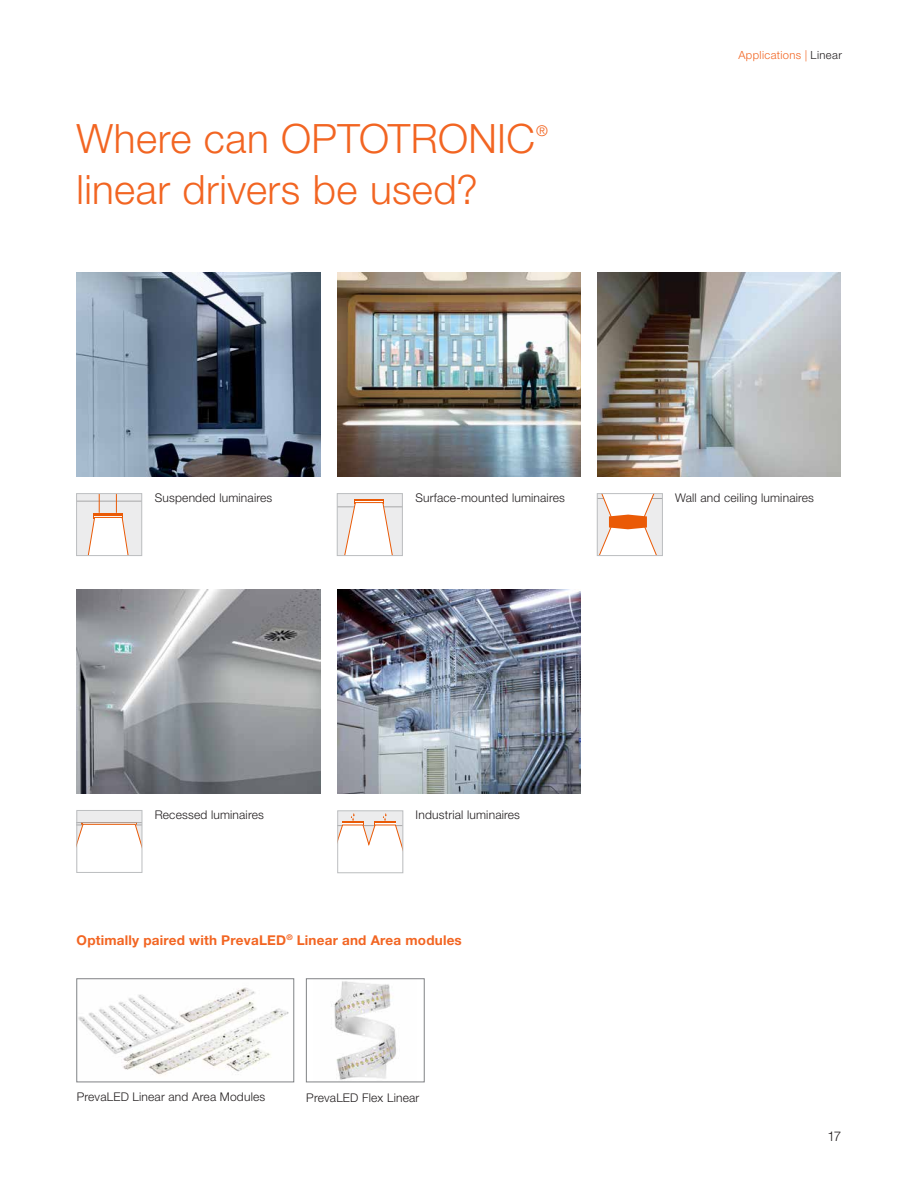
<style>
.page{position:relative;width:918px;height:1188px;background:#fff}
.page>*{position:absolute;margin:0;border:0;box-sizing:border-box;transform-origin:0 0}
.t1{font:300 40.5px "Helvetica Neue LT Pro";letter-spacing:.01em;color:#f26522}
.t2{font:300 14.85px "Helvetica Neue LT Pro";color:#f26522}
.t3{font:700 13.5px "Helvetica Neue LT Pro";letter-spacing:.015em;color:#f26522}
.t4{font:300 13.5px "Helvetica Neue LT Pro";color:#231f20}
.t5{font:300 12px "Helvetica Neue LT Pro";letter-spacing:.015em;color:#231f20}
.t6{font:300 11.25px "Helvetica Neue LT Pro";letter-spacing:.03em;color:#f26522}
.s1{color:#231f20}
</style>
<div class="page">
<img style="left:77px;top:272px;width:243px;height:204px">
<img style="left:337px;top:589px;width:244px;height:205px">
<img style="left:337px;top:272px;width:244px;height:204px">
<img style="left:597px;top:272px;width:244px;height:204px">
<img style="left:77px;top:589px;width:243px;height:205px">
<svg style="left:78px;top:495px;width:62px;height:59px"></svg>
<div style="left:76px;top:493px;width:66px;height:63px;border:1px solid #bcbec0"></div>
<svg style="left:339px;top:495px;width:62px;height:59px"></svg>
<div style="left:337px;top:493px;width:66px;height:63px;border:1px solid #bcbec0"></div>
<svg style="left:599px;top:495px;width:62px;height:59px"></svg>
<div style="left:597px;top:493px;width:66px;height:63px;border:1px solid #bcbec0"></div>
<div style="left:77px;top:811px;width:65px;height:61px;background:#ececed"></div>
<hr style="left:81px;top:823px;width:56px;height:2px;background:#ea5a06">
<hr style="left:83px;top:823px;width:52px;height:1px;background:#fff">
<div style="left:78px;top:824px;width:62px;height:47px;background:#fff"></div>
<hr style="left:77px;top:822px;width:65px;height:1px;background:#a7a7a8">
<div style="left:76px;top:810px;width:66px;height:63px;border:1px solid #bcbec0"></div>
<svg style="left:339px;top:813px;width:62px;height:33px"></svg>
<div style="left:337px;top:810px;width:66px;height:63px;border:1px solid #bcbec0"></div>
<img style="left:79px;top:987px;width:210px;height:88px">
<div style="left:77px;top:979px;width:217px;height:103px;border:1px solid #808285"></div>
<img style="left:334px;top:981px;width:62px;height:99px">
<div style="left:306px;top:979px;width:118px;height:103px;border:1px solid #808285"></div>
<h1 class="t1" style="left:77px;top:114px;width:460px">Where can OPTOTRONIC</h1>
<p class="t2" style="left:536px;top:122px;width:13px">®</p>
<h1 class="t1" style="left:77px;top:165px;width:403px">linear drivers be used?</h1>
<p class="t6" style="left:738px;top:48px;width:105px">Applications | <span class="s1">Linear</span></p>
<p class="t5" style="left:155px;top:490px;width:119px">Suspended luminaires</p>
<p class="t5" style="left:155px;top:807px;width:111px">Recessed luminaires</p>
<p class="t5" style="left:416px;top:490px;width:151px">Surface-mounted luminaires</p>
<p class="t5" style="left:675px;top:490px;width:140px">Wall and ceiling luminaires</p>
<p class="t5" style="left:416px;top:807px;width:106px">Industrial luminaires</p>
<p class="t3" style="left:77px;top:932px;width:387px">Optimally paired with PrevaLED<sup>®</sup> Linear and Area modules</p>
<p class="t5" style="left:77px;top:1090px;width:190px">PrevaLED Linear and Area Modules</p>
<p class="t5" style="left:306px;top:1090px;width:115px">PrevaLED Flex Linear</p>
<p class="t4" style="left:827px;top:1128px;width:16px">17</p>
</div>
